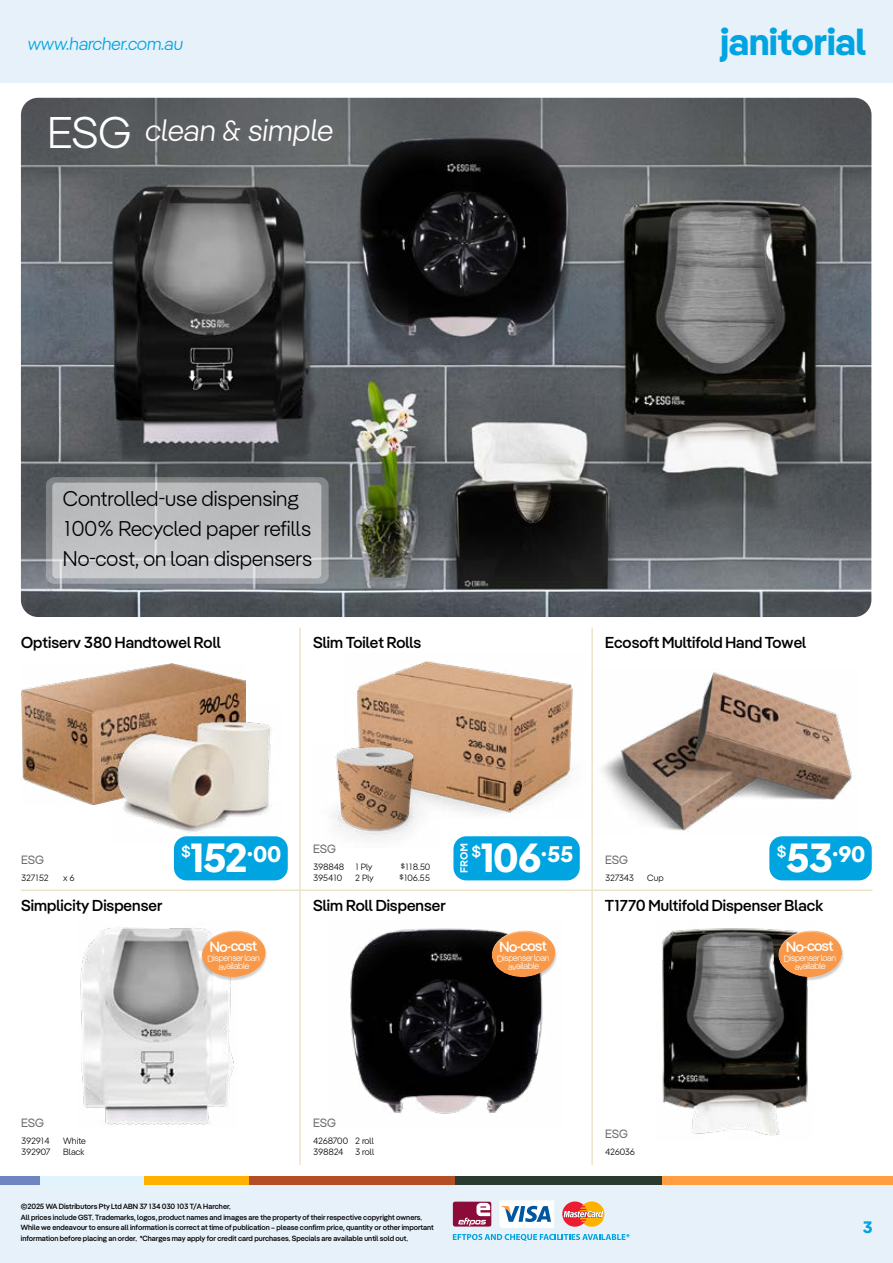
<style>
.page{position:relative;width:893px;height:1263px;background:#fff}
.page>*{position:absolute;margin:0;border:0;box-sizing:border-box;transform-origin:0 0}
.e_Price_tag_small{font:900 40.5px "Harchertest";letter-spacing:-.015em;color:#fff}
.t1{font:900 37.5px "Harchertest";color:#00a4e0}
.t2{font:300 30.6px "Harchertest";color:#fff}
.e_Price_tag_small-2{font:900 22.5px "Harchertest";color:#fff}
.t3{font:300 21.15px "Harchertest";color:#000}
.e_Price_tag_small-3{font:700 21px "Harchertest";color:#fff}
.t4{font:300 18px "Harchertest";color:#00a4e0}
.t5{font:900 16.5px "Harchertest";color:#00a4e0}
.e_Product_name{font:700 15.75px "Harchertest";color:#000}
.t6{font:700 14.55px "Harchertest";color:#fff}
.e_Brand_name{font:12px "Harchertest";letter-spacing:-.01em;color:#6d6e71}
.e_sku_desc_price_2025{font:300 9px "Harchertest";letter-spacing:-.03em;color:#000}
.t7{font:300 9px/8.2px "Harchertest";color:#fff;text-align:center}
.t8{font:700 7.5px/10.5px "Harchertest";color:#000}
.s1{font-size:44.1px}
.s2{font-size:28.5px}
.s3{font-weight:700;font-size:21px}
.s4{font-size:40.5px}
</style>
<div class="page">
<div style="left:0;top:0;width:893px;height:83px;background:#e7f1fa"></div>
<hr style="left:21px;top:889px;width:851px;height:2px;background:#ebe4c8">
<hr style="left:591px;top:627px;width:2px;height:538px;background:#ebe4c8">
<hr style="left:299px;top:627px;width:2px;height:538px;background:#ebe4c8">
<img style="left:21px;top:98px;width:850px;height:519px">
<svg style="left:21px;top:98px;width:851px;height:126px;background:#515355"></svg>
<div style="left:46px;top:477px;width:283px;height:107px;background:linear-gradient(to bottom,#7a7d7f,#a1a4a8);border-radius:9px"></div>
<svg style="left:52px;top:483px;width:269px;height:95px;background:#bec0c2"></svg>
<img style="left:21px;top:663px;width:225px;height:141px">
<img style="left:591px;top:669px;width:261px;height:165px">
<img style="left:357px;top:660px;width:219px;height:154px">
<img style="left:111px;top:707px;width:160px;height:131px">
<img style="left:333px;top:744px;width:106px;height:94px">
<img style="left:80px;top:927px;width:154px;height:198px">
<img style="left:350px;top:928px;width:193px;height:186px">
<img style="left:662px;top:928px;width:146px;height:208px">
<div style="left:201px;top:931px;width:67px;height:50px;background:#000;opacity:.2"></div>
<svg style="left:198px;top:927px;width:69px;height:51px"></svg>
<div style="left:491px;top:931px;width:66px;height:50px;background:#000;opacity:.2"></div>
<svg style="left:488px;top:928px;width:69px;height:50px;background:#d3945f"></svg>
<div style="left:777px;top:931px;width:67px;height:50px;background:#000;opacity:.2"></div>
<svg style="left:775px;top:928px;width:69px;height:50px;background:#d89863"></svg>
<div style="left:453px;top:836px;width:127px;height:44px;background:#00a4e0;border-radius:13px"></div>
<svg style="left:460px;top:844px;width:8px;height:28px"></svg>
<div style="left:174px;top:836px;width:114px;height:44px;background:#00a4e0;border-radius:13px"></div>
<div style="left:769px;top:836px;width:103px;height:44px;background:#00a4e0;border-radius:13px"></div>
<div style="left:0;top:1182px;width:893px;height:81px;background:#e7f1fa"></div>
<svg style="left:453px;top:1234px;width:177px;height:7px"></svg>
<svg style="left:453px;top:1201px;width:38px;height:26px"></svg>
<svg style="left:500px;top:1200px;width:54px;height:28px;background:#bbd0e2"></svg>
<svg style="left:562px;top:1201px;width:42px;height:26px"></svg>
<div style="left:662px;top:1176px;width:231px;height:8px;background:#ff9f41"></div>
<div style="left:143px;top:1176px;width:111px;height:8px;background:#ffb100"></div>
<div style="left:40px;top:1176px;width:103px;height:8px;background:#e1f4fd"></div>
<div style="left:0;top:1176px;width:40px;height:8px;background:#6f85c2"></div>
<div style="left:249px;top:1176px;width:206px;height:8px;background:#b34e26"></div>
<div style="left:455px;top:1176px;width:207px;height:8px;background:#293b2f"></div>
<h3 class="t4" style="left:27px;top:30px;width:159px">www.harcher.com.au</h3>
<h2 class="t1" style="left:720px;top:23px;width:147px">janitorial</h2>
<p class="t2" style="left:47px;top:109px;width:291px"><span class="s1">ESG</span> clean <span class="s2">&amp;</span> simple</p>
<p class="t3" style="left:63px;top:484px;width:238px">Controlled-use dispensing</p>
<p class="t3" style="left:63px;top:514px;width:250px">100% Recycled paper refills</p>
<p class="t3" style="left:63px;top:544px;width:251px">No-cost, on loan dispensers</p>
<p class="e_Product_name" style="left:21px;top:633px;width:201px">Optiserv 380 Handtowel Roll</p>
<p class="e_Product_name" style="left:313px;top:633px;width:110px">Slim Toilet Rolls</p>
<p class="e_Product_name" style="left:605px;top:633px;width:203px">Ecosoft Multifold Hand Towel</p>
<p class="e_Price_tag_small" style="left:190px;top:837px;width:92px">152<sup>.00</sup></p>
<p class="e_Price_tag_small-2" style="left:776px;top:842px;width:91px"><span class="s3">$</span><span class="s4">53</span>.90</p>
<p class="e_Price_tag_small" style="left:471px;top:837px;width:72px"><sup>$</sup>106</p>
<p class="e_Brand_name" style="left:313px;top:842px;width:24px">ESG</p>
<p class="e_sku_desc_price_2025" style="left:313px;top:860px;width:61px">398848 1 Ply</p>
<p class="e_sku_desc_price_2025" style="left:400px;top:860px;width:31px">$118.50</p>
<p class="e_sku_desc_price_2025" style="left:313px;top:871px;width:30px">395410</p>
<p class="e_sku_desc_price_2025" style="left:355px;top:871px;width:20px">2 Ply</p>
<p class="e_sku_desc_price_2025" style="left:399px;top:871px;width:33px">$106.55</p>
<p class="e_Price_tag_small-3" style="left:181px;top:841px;width:12px">$</p>
<p class="e_Price_tag_small-2" style="left:541px;top:842px;width:34px">.55</p>
<p class="e_Brand_name" style="left:21px;top:852px;width:24px">ESG</p>
<p class="e_sku_desc_price_2025" style="left:21px;top:871px;width:29px">327152</p>
<p class="e_sku_desc_price_2025" style="left:63px;top:871px;width:13px">x 6</p>
<p class="e_Brand_name" style="left:605px;top:852px;width:24px">ESG</p>
<p class="e_sku_desc_price_2025" style="left:605px;top:871px;width:30px">327343</p>
<p class="e_sku_desc_price_2025" style="left:647px;top:871px;width:18px">Cup</p>
<p class="e_Product_name" style="left:605px;top:897px;width:220px">T1770 Multifold Dispenser Black</p>
<p class="e_Product_name" style="left:21px;top:897px;width:142px">Simplicity Dispenser</p>
<p class="e_Product_name" style="left:313px;top:897px;width:134px">Slim Roll Dispenser</p>
<p class="e_Brand_name" style="left:21px;top:1116px;width:24px">ESG</p>
<p class="e_sku_desc_price_2025" style="left:21px;top:1134px;width:30px">392914</p>
<p class="e_sku_desc_price_2025" style="left:63px;top:1134px;width:24px">White</p>
<p class="e_sku_desc_price_2025" style="left:21px;top:1145px;width:31px">392907</p>
<p class="e_sku_desc_price_2025" style="left:63px;top:1145px;width:23px">Black</p>
<p class="t6" style="left:210px;top:938px;width:49px;rotate:-1deg">No-cost</p>
<p class="t7" style="left:207px;top:953px;width:54px;rotate:-1deg">Dispenser loan available</p>
<p class="e_Brand_name" style="left:313px;top:1116px;width:24px">ESG</p>
<p class="e_sku_desc_price_2025" style="left:313px;top:1134px;width:62px">4268700 2 roll</p>
<p class="e_sku_desc_price_2025" style="left:313px;top:1145px;width:32px">398824</p>
<p class="e_sku_desc_price_2025" style="left:355px;top:1145px;width:21px">3 roll</p>
<p class="t8" style="left:21px;top:1201px;width:415px">©2025 WA Distributors Pty Ltd ABN 37 134 030 103 T/A Harcher.<br>All prices include GST. Trademarks, logos, product names and images are the property of their respective copyright owners.<br>While we endeavour to ensure all information is correct at time of publication – please confirm price, quantity or other important information before placing an order. *Charges may apply for credit card purchases. Specials are available until sold out.</p>
<p class="t6" style="left:499px;top:938px;width:49px;rotate:-1deg">No-cost</p>
<p class="t7" style="left:497px;top:953px;width:54px;rotate:-1deg">Dispenser loan available</p>
<p class="e_Brand_name" style="left:605px;top:1126px;width:24px">ESG</p>
<p class="e_sku_desc_price_2025" style="left:605px;top:1145px;width:31px">426036</p>
<p class="t6" style="left:786px;top:938px;width:49px;rotate:-1deg">No-cost</p>
<p class="t7" style="left:784px;top:953px;width:54px;rotate:-1deg">Dispenser loan available</p>
<h3 class="t5" style="left:863px;top:1219px;width:11px">3</h3>
</div>
